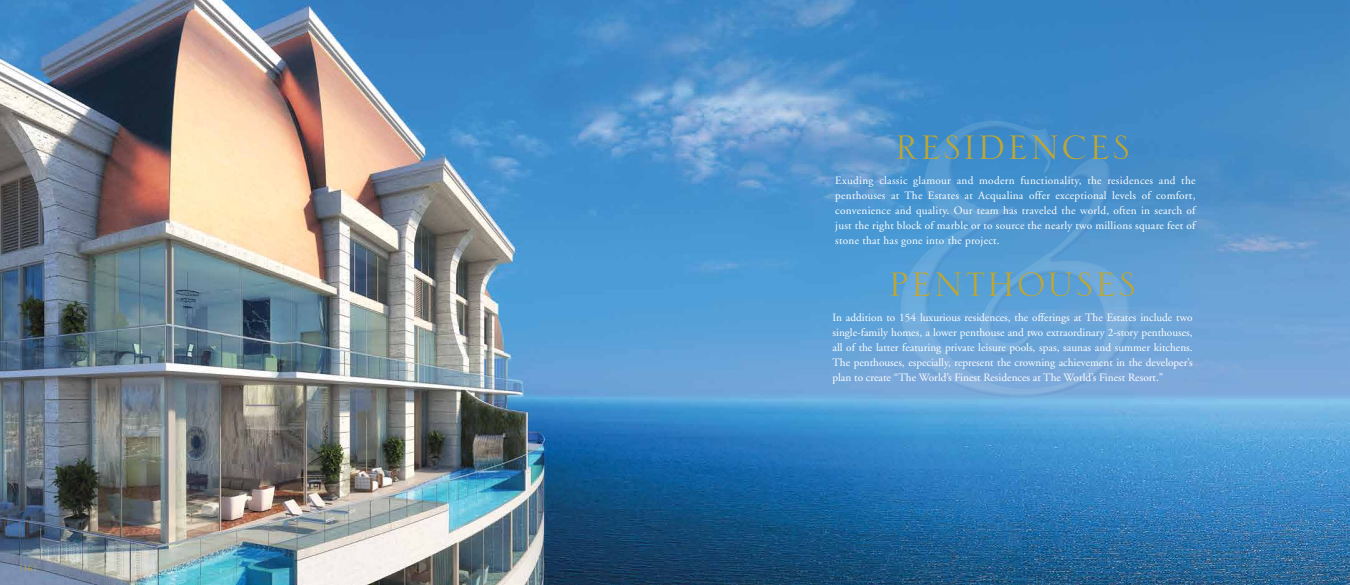
<style>
.page{position:relative;width:1350px;height:585px;background:#fff}
.page>*{position:absolute;margin:0;border:0;box-sizing:border-box;transform-origin:0 0}
.t1{font:519.81px "Serlio LH";color:#fff}
.t2{font:45px "Serlio LH";letter-spacing:.04em;color:#bfa732}
.t3{font:11.25px/15px "Adobe Garamond";letter-spacing:.01em;color:#fff;text-align:justify}
.t4{font:8.62px "Adobe Garamond";color:#bfa732}
</style>
<div class="page">
<img style="left:0;top:0;width:1350px;height:585px">
<div style="left:894px;top:113px;width:244px;height:293px;background:#76ced9;opacity:.5"></div>
<div style="left:896px;top:116px;width:231px;height:277px;background:#fff;opacity:.75"></div>
<div style="left:903px;top:125px;width:233px;height:277px;background:#24428e;opacity:.75"></div>
<p class="t4" style="left:20px;top:563px;width:19px">[16]</p>
<h1 class="t1" style="left:868px;top:6px;width:291px">&amp;</h1>
<h2 class="t2" style="left:895px;top:125px;width:237px">RESIDENCES</h2>
<p class="t3" style="left:835px;top:174px;width:362px">Exuding classic glamour and modern functionality, the residences and the penthouses at The Estates at Acqualina offer exceptional levels of comfort, convenience and quality. Our team has traveled the world, often in search of just the right block of marble or to source the nearly two millions square feet of stone that has gone into the project.</p>
<h2 class="t2" style="left:889px;top:262px;width:249px">PENTHOUSES</h2>
<p class="t3" style="left:832px;top:310px;width:362px">In addition to 154 luxurious residences, the offerings at The Estates include two single-family homes, a lower penthouse and two extraordinary 2-story penthouses, all of the latter featuring private leisure pools, spas, saunas and summer kitchens.<br>The penthouses, especially, represent the crowning achievement in the developer’s plan to create “The World’s Finest Residences at The World’s Finest Resort.”</p>
</div>
